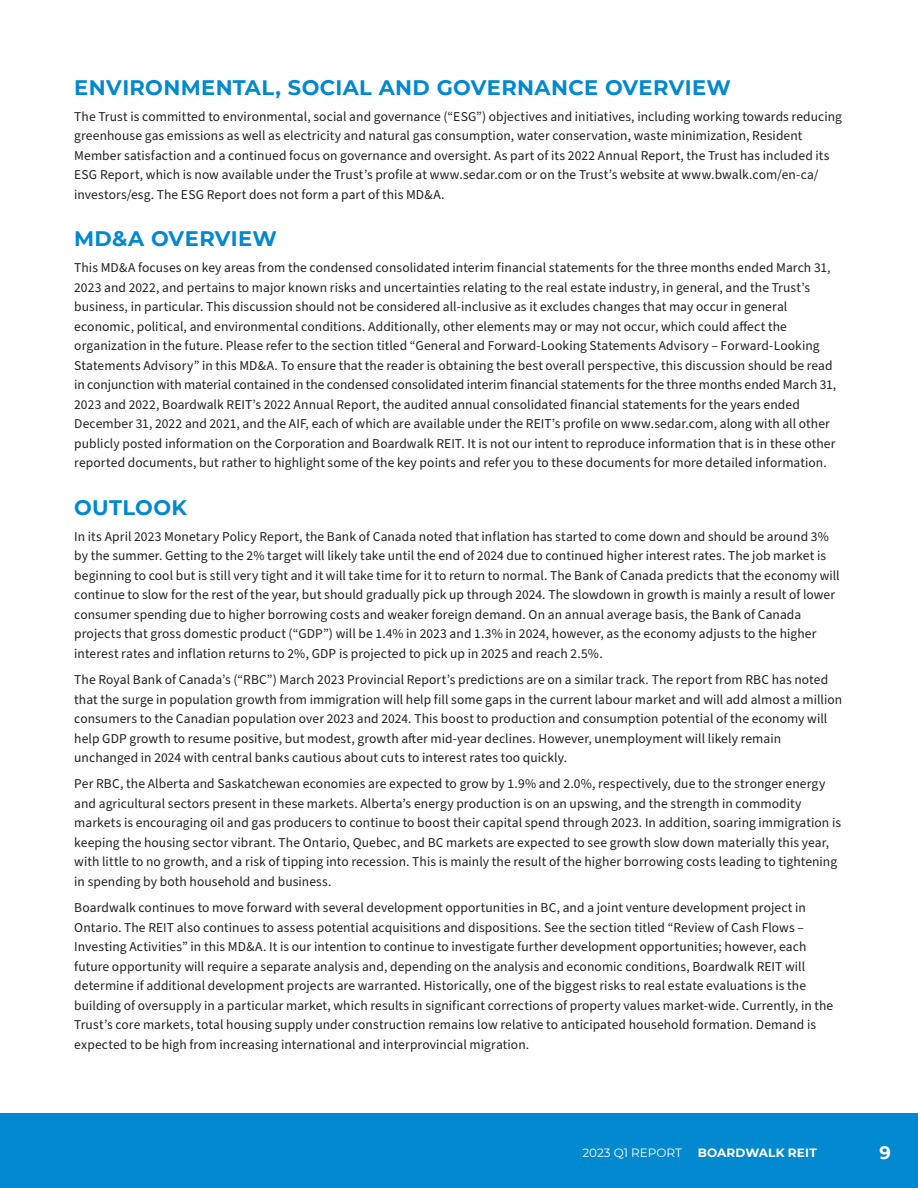
<style>
.page{position:relative;width:918px;height:1188px;background:#fff}
.page>*{position:absolute;margin:0;border:0;box-sizing:border-box;transform-origin:0 0}
.H1_BACK{font:700 21px "Montserrat";letter-spacing:.02em;color:#0089cf}
.t1{font:700 18px "Montserrat";color:#fff}
.BODY____1875{font:13.5px/19.5px "Source Sans Pro";letter-spacing:.005em;color:#231f20}
.BODY____0625{font:13.5px/19.5px "Source Sans Pro";letter-spacing:.005em;color:#231f20}
.t2{font:700 12px "Montserrat";letter-spacing:.015em;color:#fff}
.t3{font:12px "Montserrat";color:#fff}
</style>
<div class="page">
<div style="left:0;top:1113px;width:918px;height:75px;background:#0089cf"></div>
<p class="H1_BACK" style="left:74px;top:72px;width:658px">ENVIRONMENTAL, SOCIAL AND GOVERNANCE OVERVIEW</p>
<p class="BODY____1875" style="left:74px;top:107px;width:769px">The Trust is committed to environmental, social and governance (“ESG”) objectives and initiatives, including working towards reducing greenhouse gas emissions as well as electricity and natural gas consumption, water conservation, waste minimization, Resident Member satisfaction and a continued focus on governance and oversight. As part of its 2022 Annual Report, the Trust has included its ESG Report, which is now available under the Trust’s profile at www.sedar.com or on the Trust’s website at www.bwalk.com/en-ca/ investors/esg. The ESG Report does not form a part of this MD&amp;A.</p>
<p class="H1_BACK" style="left:74px;top:223px;width:204px">MD&amp;A OVERVIEW</p>
<p class="BODY____1875" style="left:74px;top:259px;width:763px">This MD&amp;A focuses on key areas from the condensed consolidated interim financial statements for the three months ended March 31, 2023 and 2022, and pertains to major known risks and uncertainties relating to the real estate industry, in general, and the Trust’s business, in particular. This discussion should not be considered all-inclusive as it excludes changes that may occur in general economic, political, and environmental conditions. Additionally, other elements may or may not occur, which could affect the organization in the future. Please refer to the section titled “General and Forward-Looking Statements Advisory – Forward-Looking Statements Advisory” in this MD&amp;A. To ensure that the reader is obtaining the best overall perspective, this discussion should be read in conjunction with material contained in the condensed consolidated interim financial statements for the three months ended March 31, 2023 and 2022, Boardwalk REIT’s 2022 Annual Report, the audited annual consolidated financial statements for the years ended December 31, 2022 and 2021, and the AIF, each of which are available under the REIT’s profile on www.sedar.com, along with all other publicly posted information on the Corporation and Boardwalk REIT. It is not our intent to reproduce information that is in these other reported documents, but rather to highlight some of the key points and refer you to these documents for more detailed information.</p>
<p class="H1_BACK" style="left:74px;top:492px;width:114px">OUTLOOK</p>
<p class="BODY____0625" style="left:74px;top:527px;width:767px">In its April 2023 Monetary Policy Report, the Bank of Canada noted that inflation has started to come down and should be around 3% by the summer. Getting to the 2% target will likely take until the end of 2024 due to continued higher interest rates. The job market is beginning to cool but is still very tight and it will take time for it to return to normal. The Bank of Canada predicts that the economy will continue to slow for the rest of the year, but should gradually pick up through 2024. The slowdown in growth is mainly a result of lower consumer spending due to higher borrowing costs and weaker foreign demand. On an annual average basis, the Bank of Canada projects that gross domestic product (“GDP”) will be 1.4% in 2023 and 1.3% in 2024, however, as the economy adjusts to the higher interest rates and inflation returns to 2%, GDP is projected to pick up in 2025 and reach 2.5%.</p>
<p class="BODY____0625" style="left:74px;top:670px;width:769px">The Royal Bank of Canada’s (“RBC”) March 2023 Provincial Report’s predictions are on a similar track. The report from RBC has noted that the surge in population growth from immigration will help fill some gaps in the current labour market and will add almost a million consumers to the Canadian population over 2023 and 2024. This boost to production and consumption potential of the economy will help GDP growth to resume positive, but modest, growth after mid-year declines. However, unemployment will likely remain unchanged in 2024 with central banks cautious about cuts to interest rates too quickly.</p>
<p class="BODY____0625" style="left:74px;top:775px;width:768px">Per RBC, the Alberta and Saskatchewan economies are expected to grow by 1.9% and 2.0%, respectively, due to the stronger energy and agricultural sectors present in these markets. Alberta’s energy production is on an upswing, and the strength in commodity markets is encouraging oil and gas producers to continue to boost their capital spend through 2023. In addition, soaring immigration is keeping the housing sector vibrant. The Ontario, Quebec, and BC markets are expected to see growth slow down materially this year, with little to no growth, and a risk of tipping into recession. This is mainly the result of the higher borrowing costs leading to tightening in spending by both household and business.</p>
<p class="BODY____1875" style="left:74px;top:898px;width:761px">Boardwalk continues to move forward with several development opportunities in BC, and a joint venture development project in Ontario. The REIT also continues to assess potential acquisitions and dispositions. See the section titled “Review of Cash Flows – Investing Activities” in this MD&amp;A. It is our intention to continue to investigate further development opportunities; however, each future opportunity will require a separate analysis and, depending on the analysis and economic conditions, Boardwalk REIT will determine if additional development projects are warranted. Historically, one of the biggest risks to real estate evaluations is the building of oversupply in a particular market, which results in significant corrections of property values market-wide. Currently, in the Trust’s core markets, total housing supply under construction remains low relative to anticipated household formation. Demand is expected to be high from increasing international and interprovincial migration.</p>
<p class="t3" style="left:582px;top:1144px;width:101px">2023 Q1 REPORT</p>
<p class="t2" style="left:698px;top:1144px;width:120px">BOARDWALK REIT</p>
<h2 class="t1" style="left:880px;top:1140px;width:13px">9</h2>
</div>
